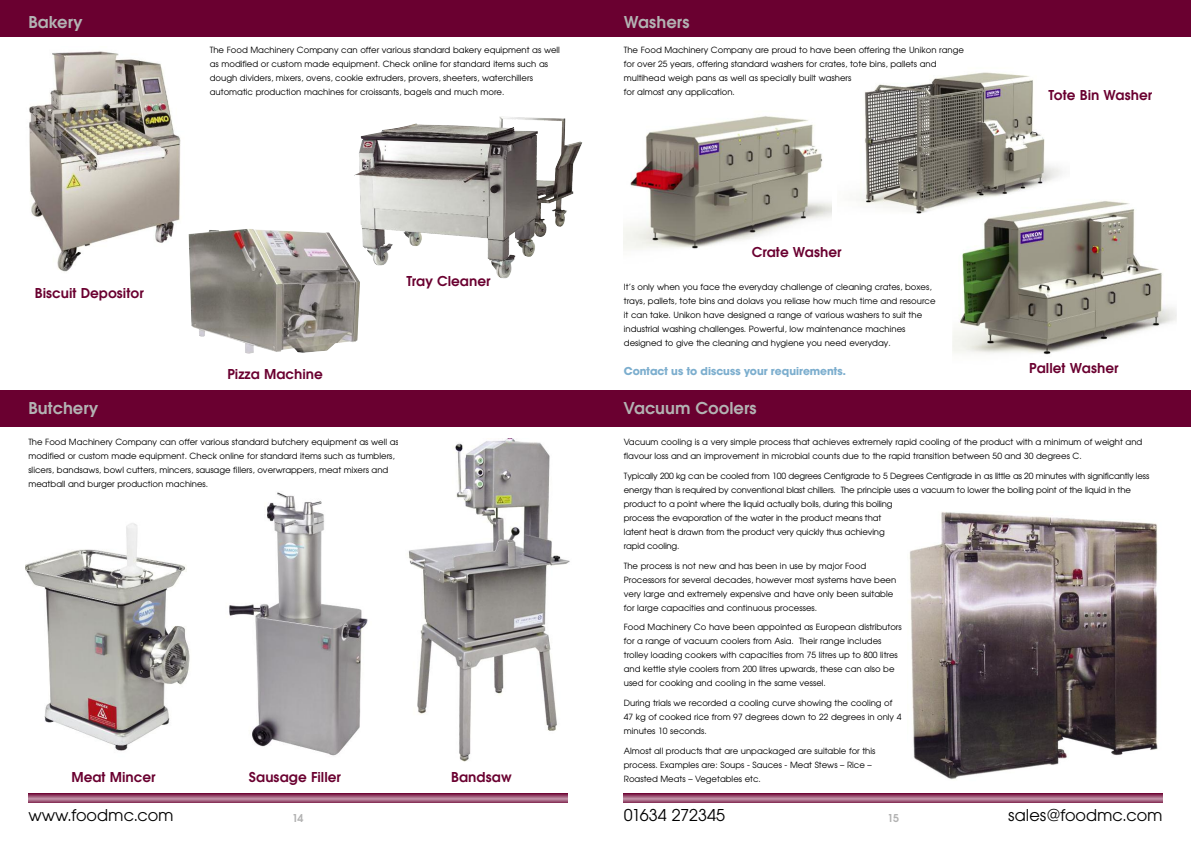
<style>
.page{position:relative;width:1191px;height:842px;background:#fff}
.page>*{position:absolute;margin:0;border:0;box-sizing:border-box;transform-origin:0 0}
.t1{font:18px "Avant Garde Gothic Itc T";color:#000}
.t2{font:600 18px "Avant Garde Gothic Itc T";color:#b3b3b3}
.t3{font:600 15px "Avant Garde Gothic Itc T";color:#6a0030}
.t4{font:700 12px "Avant Garde Gothic Itc T";color:#7caece}
.t5{font:600 12px "Avant Garde Gothic Itc T";color:#b3b3b3}
.t6{font:8.5px/14px "Avant Garde";color:#000}
</style>
<div class="page">
<div style="left:0;top:0;width:595px;height:37px;background:#6a0030"></div>
<svg style="left:28px;top:794px;width:539px;height:9px;background:#9f5b7a"></svg>
<div style="left:0;top:391px;width:595px;height:36px;background:#6a0030"></div>
<img style="left:408px;top:439px;width:162px;height:323px">
<img style="left:188px;top:229px;width:172px;height:125px">
<img style="left:26px;top:523px;width:164px;height:228px">
<img style="left:229px;top:492px;width:139px;height:264px">
<img style="left:354px;top:116px;width:228px;height:163px">
<img style="left:29px;top:51px;width:152px;height:221px">
<div style="left:595px;top:0;width:596px;height:37px;background:#6a0030"></div>
<svg style="left:624px;top:794px;width:538px;height:9px;background:#9f5b7a"></svg>
<div style="left:595px;top:390px;width:596px;height:37px;background:#6a0030"></div>
<img style="left:909px;top:512px;width:249px;height:268px">
<img style="left:856px;top:72px;width:206px;height:142px">
<img style="left:952px;top:184px;width:224px;height:171px">
<img style="left:624px;top:116px;width:207px;height:134px">
<h1 class="t2" style="left:28px;top:11px;width:56px">Bakery</h1>
<p class="t6" style="left:210px;top:43px;width:352px">The Food Machinery Company can offer various standard bakery equipment as well as modified or custom made equipment. Check online for standard items such as dough dividers, mixers, ovens, cookie extruders, provers, sheeters, waterchillers automatic production machines for croissants, bagels and much more.</p>
<h2 class="t3" style="left:35px;top:284px;width:110px">Biscuit Depositor</h2>
<h1 class="t2" style="left:28px;top:397px;width:71px">Butchery</h1>
<h2 class="t3" style="left:227px;top:365px;width:97px">Pizza Machine</h2>
<h2 class="t3" style="left:406px;top:272px;width:86px">Tray Cleaner</h2>
<p class="t6" style="left:28px;top:435px;width:372px">The Food Machinery Company can offer various standard butchery equipment as well as modified or custom made equipment. Check online for standard items such as tumblers, slicers, bandsaws, bowl cutters, mincers, sausage fillers, overwrappers, meat mixers and meatball and burger production machines.</p>
<h2 class="t3" style="left:71px;top:768px;width:86px">Meat Mincer</h2>
<h2 class="t3" style="left:249px;top:768px;width:93px">Sausage Filler</h2>
<h2 class="t3" style="left:451px;top:768px;width:62px">Bandsaw</h2>
<h1 class="t1" style="left:28px;top:804px;width:147px">www.foodmc.com</h1>
<h3 class="t5" style="left:292px;top:810px;width:13px">14</h3>
<h1 class="t2" style="left:624px;top:11px;width:67px">Washers</h1>
<p class="t6" style="left:624px;top:43px;width:341px">The Food Machinery Company are proud to have been offering the Unikon range for over 25 years, offering standard washers for crates, tote bins, pallets and multihead weigh pans as well as specially built washers<br>for almost any application.</p>
<h2 class="t3" style="left:752px;top:243px;width:91px">Crate Washer</h2>
<p class="t6" style="left:624px;top:280px;width:313px">It’s only when you face the everyday challenge of cleaning crates, boxes, trays, pallets, tote bins and dolavs you reliase how much time and resource it can take. Unikon have designed a range of various washers to suit the industrial washing challenges. Powerful, low maintenance machines designed to give the cleaning and hygiene you need everyday.</p>
<h2 class="t3" style="left:1048px;top:86px;width:105px">Tote Bin Washer</h2>
<h3 class="t4" style="left:624px;top:364px;width:224px">Contact us to discuss your requirements.</h3>
<h2 class="t3" style="left:1029px;top:359px;width:91px">Pallet Washer</h2>
<h1 class="t2" style="left:624px;top:397px;width:134px">Vacuum Coolers</h1>
<p class="t6" style="left:624px;top:435px;width:520px">Vacuum cooling is a very simple process that achieves extremely rapid cooling of the product with a minimum of weight and flavour loss and an improvement in microbial counts due to the rapid transition between 50 and 30 degrees C.</p>
<p class="t6" style="left:624px;top:469px;width:527px">Typically 200 kg can be cooled from 100 degrees Centigrade to 5 Degrees Centigrade in as little as 20 minutes with significantly less energy than is required by conventional blast chillers. The principle uses a vacuum to lower the boiling point of the liquid in the product to a point where the liquid actually boils, during this boiling<br>process the evaporation of the water in the product means that<br>latent heat is drawn from the product very quickly thus achieving<br>rapid cooling.</p>
<p class="t6" style="left:624px;top:559px;width:274px">The process is not new and has been in use by major Food Processors for several decades, however most systems have been very large and extremely expensive and have only been suitable for large capacities and continuous processes.</p>
<p class="t6" style="left:624px;top:620px;width:279px">Food Machinery Co have been appointed as European distributors for a range of vacuum coolers from Asia. Their range includes trolley loading cookers with capacities from 75 litres up to 800 litres and kettle style coolers from 200 litres upwards, these can also be used for cooking and cooling in the same vessel.</p>
<p class="t6" style="left:624px;top:696px;width:279px">During trials we recorded a cooling curve showing the cooling of<br>47 kg of cooked rice from 97 degrees down to 22 degrees in only 4 minutes 10 seconds.</p>
<p class="t6" style="left:624px;top:744px;width:253px">Almost all products that are unpackaged are suitable for this process. Examples are: Soups - Sauces - Meat Stews – Rice –<br>Roasted Meats – Vegetables etc.</p>
<h1 class="t1" style="left:624px;top:804px;width:103px">01634 272345</h1>
<h3 class="t5" style="left:887px;top:810px;width:13px">15</h3>
<h1 class="t1" style="left:1008px;top:804px;width:156px">sales@foodmc.com</h1>
</div>
